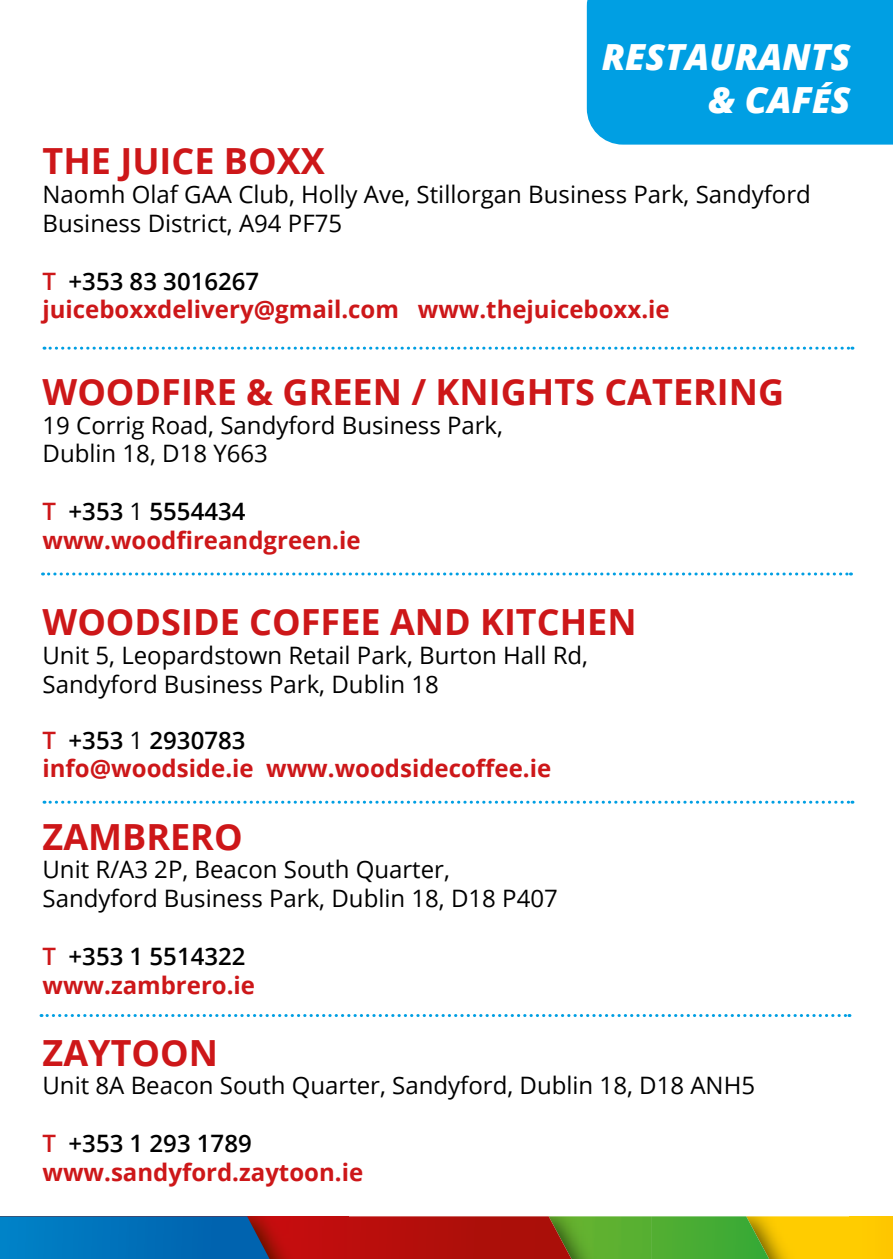
<style>
.page{position:relative;width:893px;height:1259px;background:#fff}
.page>*{position:absolute;margin:0;border:0;box-sizing:border-box;transform-origin:0 0}
.t1{font:700 36px "Open Sans";color:#cd1719}
.t2{font:italic 800 36px/43.2px "Open Sans";color:#fff;text-align:right}
.t3{font:24px/28.8px "Open Sans";color:#000}
.t4{font:700 24px/28.8px "Open Sans";color:#cd1719}
.s1{font-size:33px}
.s2{font-weight:600}
.s3{font-weight:600;color:#000}
.s4{font-weight:400;color:#000}
</style>
<div class="page">
<div style="left:849px;top:1216px;width:44px;height:43px;background:#ffca00"></div>
<img style="left:769px;top:1216px;width:80px;height:43px">
<svg style="left:651px;top:1216px;width:118px;height:43px;background:#53ab31"></svg>
<img style="left:571px;top:1216px;width:80px;height:43px">
<svg style="left:349px;top:1216px;width:222px;height:43px;background:#ad160d"></svg>
<img style="left:270px;top:1216px;width:79px;height:43px">
<svg style="left:0;top:1216px;width:270px;height:43px;background:#076bb0"></svg>
<div style="left:587px;top:0;width:306px;height:145px;background:#009fe3"></div>
<svg style="left:44px;top:347px;width:809px;height:3px"></svg>
<svg style="left:43px;top:572px;width:808px;height:3px"></svg>
<svg style="left:44px;top:800px;width:809px;height:3px"></svg>
<svg style="left:41px;top:1014px;width:809px;height:3px"></svg>
<h1 class="t2" style="left:602px;top:34px;width:250px">RESTAURANTS &amp; CAF<span class="s1">É</span>S</h1>
<h1 class="t1" style="left:43px;top:136px;width:284px">THE JUICE BOXX</h1>
<p class="t3" style="left:43px;top:179px;width:770px">Naomh Olaf GAA Club, Holly Ave, Stillorgan Business Park, Sandyford<br>Business District, A94 PF75</p>
<p class="t4" style="left:43px;top:266px;width:629px"><span class="s2">T</span> <span class="s3">+353 83 3016267<br></span>juiceboxxdelivery@gmail.com www.thejuiceboxx.ie</p>
<h1 class="t1" style="left:43px;top:366px;width:743px">WOODFIRE &amp; GREEN / KNIGHTS CATERING</h1>
<p class="t3" style="left:43px;top:410px;width:462px">19 Corrig Road, Sandyford Business Park,<br>Dublin 18, D18 Y663</p>
<p class="t4" style="left:43px;top:496px;width:319px"><span class="s2">T</span> <span class="s3">+353</span> <span class="s4">1</span> <span class="s3">5554434 </span>www.woodfireandgreen.ie</p>
<h1 class="t1" style="left:43px;top:597px;width:596px">WOODSIDE COFFEE AND KITCHEN</h1>
<p class="t3" style="left:43px;top:640px;width:547px">Unit 5, Leopardstown Retail Park, Burton Hall Rd,<br>Sandyford Business Park, Dublin 18</p>
<p class="t4" style="left:43px;top:725px;width:510px"><span class="s2">T</span> <span class="s3">+353</span> <span class="s4">1</span> <span class="s3">2930783<br></span>info@woodside.ie www.woodsidecoffee.ie</p>
<h1 class="t1" style="left:43px;top:811px;width:202px">ZAMBRERO</h1>
<p class="t3" style="left:43px;top:854px;width:517px">Unit R/A3 2P, Beacon South Quarter,<br>Sandyford Business Park, Dublin 18, D18 P407</p>
<p class="t4" style="left:43px;top:941px;width:214px"><span class="s2">T</span> <span class="s3">+353 1 5514322 </span>www.zambrero.ie</p>
<h1 class="t1" style="left:43px;top:1027px;width:177px">ZAYTOON</h1>
<p class="t3" style="left:43px;top:1070px;width:714px">Unit 8A Beacon South Quarter, Sandyford, Dublin 18, D18 ANH5</p>
<p class="t4" style="left:43px;top:1128px;width:322px"><span class="s2">T</span> <span class="s3">+353 1 293 1789 </span>www.sandyford.zaytoon.ie</p>
</div>
